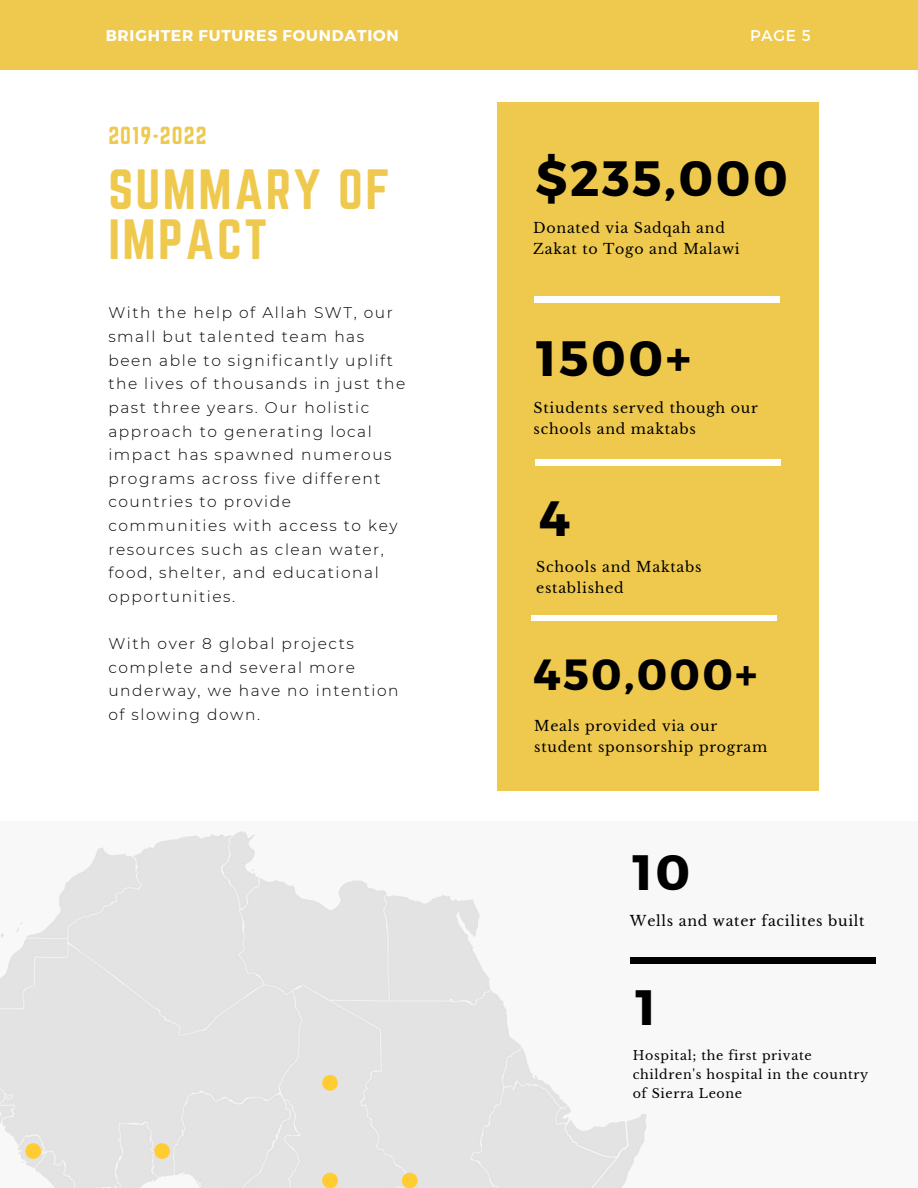
<style>
.page{position:relative;width:918px;height:1188px;background:#fff}
.page>*{position:absolute;margin:0;border:0;box-sizing:border-box;transform-origin:0 0}
.t1{font:119.25px "Libre Baskerville";color:#ffcc31}
.t2{font:700 49.65px "Montserrat";letter-spacing:.05em;color:#000}
.t3{font:49.65px/49.5px "Norwester";letter-spacing:.05em;color:#eec94d}
.t4{font:700 43.65px "Montserrat";letter-spacing:.05em;color:#000}
.t5{font:21.75px "Norwester";letter-spacing:.05em;color:#eec94d}
.t6{font:700 15.6px "Montserrat";letter-spacing:.05em;color:#fff}
.t7{font:15.6px "Montserrat";color:#fff}
.t8{font:300 15.45px/23.7px "Montserrat";letter-spacing:.1em;color:#000}
.t9{font:14.25px/21.1px "Libre Baskerville";letter-spacing:.05em;color:#000}
.t10{font:12.75px/19px "Libre Baskerville";letter-spacing:.05em;color:#000}
</style>
<div class="page">
<div style="left:0;top:0;width:918px;height:70px;background:#eec94d"></div>
<div style="left:497px;top:102px;width:322px;height:689px;background:#eec94d"></div>
<div style="left:534px;top:297px;width:245px;height:5px;background:#fff"></div>
<div style="left:0;top:821px;width:918px;height:367px;background:#f8f8f8"></div>
<div style="left:535px;top:460px;width:246px;height:6px;background:#fff"></div>
<div style="left:531px;top:615px;width:245px;height:6px;background:#fff"></div>
<img style="left:0;top:831px;width:650px;height:357px">
<div style="left:630px;top:958px;width:245px;height:5px;background:#000"></div>
<h1 class="t1" style="left:17px;top:1042px;width:33px">.</h1>
<p class="t6" style="left:106px;top:25px;width:294px">BRIGHTER FUTURES FOUNDATION</p>
<p class="t7" style="left:750px;top:25px;width:62px">PAGE 5</p>
<h3 class="t5" style="left:108px;top:122px;width:100px">2019-2022</h3>
<h2 class="t3" style="left:108px;top:164px;width:283px">SUMMARY OF<br>IMPACT</h2>
<p class="t8" style="left:108px;top:301px;width:299px">With the help of Allah SWT, our small but talented team has been able to significantly uplift the lives of thousands in just the past three years. Our holistic approach to generating local impact has spawned numerous programs across five different countries to provide communities with access to key resources such as clean water, food, shelter, and educational opportunities.</p>
<p class="t8" style="left:108px;top:632px;width:292px">With over 8 global projects complete and several more underway, we have no intention of slowing down.</p>
<h1 class="t1" style="left:146px;top:1042px;width:33px">.</h1>
<h1 class="t1" style="left:314px;top:974px;width:33px">.</h1>
<h1 class="t1" style="left:314px;top:1071px;width:113px">. .</h1>
<h2 class="t2" style="left:535px;top:146px;width:254px">$235,000</h2>
<p class="t9" style="left:533px;top:217px;width:208px">Donated via Sadqah and<br>Zakat to Togo and Malawi</p>
<h2 class="t2" style="left:536px;top:326px;width:156px">1500+</h2>
<p class="t9" style="left:534px;top:397px;width:226px">Stiudents served though our schools and maktabs</p>
<h2 class="t2" style="left:539px;top:486px;width:33px">4</h2>
<p class="t9" style="left:536px;top:557px;width:167px">Schools and Maktabs established</p>
<h3 class="t4" style="left:533px;top:646px;width:226px">450,000+</h3>
<p class="t9" style="left:534px;top:715px;width:235px">Meals provided via our student sponsorship program</p>
<h2 class="t2" style="left:633px;top:840px;width:59px">10</h2>
<p class="t9" style="left:630px;top:911px;width:236px">Wells and water facilites built</p>
<h2 class="t2" style="left:635px;top:975px;width:22px">1</h2>
<p class="t10" style="left:633px;top:1046px;width:237px">Hospital; the first private children's hospital in the country of Sierra Leone</p>
</div>
